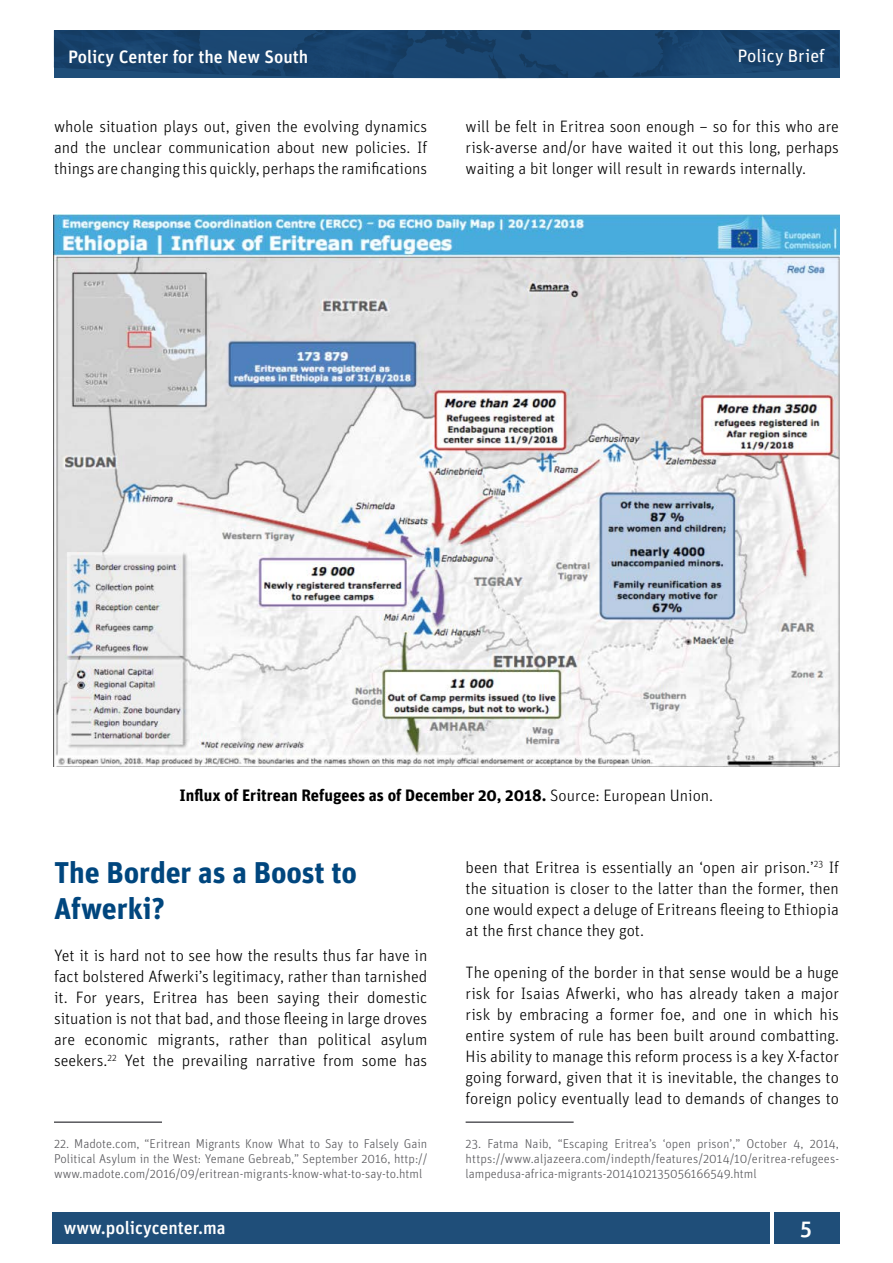
<style>
.page{position:relative;width:893px;height:1263px;background:#fff}
.page>*{position:absolute;margin:0;border:0;box-sizing:border-box;transform-origin:0 0}
.t1{font:700 30px/36px "Unit Pro";letter-spacing:-.005em;color:#00467e}
.t2{font:500 22.5px "Unit Pro";color:#fff}
.t3{font:500 18px "Unit Pro";color:#fff}
.t4{font:18px "Unit Pro";color:#fff}
.t5{font:300 16.5px/21px "Unit Pro";color:#000;text-align:justify}
.t6{font:700 16.5px "Unit Pro";color:#000}
.t7{font:300 12.75px/15.3px "Unit Pro";color:#58585c;text-align:justify}
.s1{font-weight:300}
</style>
<div class="page">
<div style="left:52px;top:1212px;width:718px;height:31px;background:#1f4e79"></div>
<div style="left:774px;top:1212px;width:65px;height:31px;background:#1f4e79"></div>
<img style="left:54px;top:30px;width:785px;height:49px">
<img style="left:54px;top:215px;width:785px;height:552px">
<hr style="left:54px;top:1121px;width:108px;height:2px;background:#58585c">
<hr style="left:466px;top:1121px;width:108px;height:2px;background:#58585c">
<p class="t3" style="left:68px;top:45px;width:242px">Policy Center for the New South</p>
<p class="t4" style="left:737px;top:44px;width:89px">Policy Brief</p>
<p class="t5" style="left:54px;top:116px;width:375px">whole situation plays out, given the evolving dynamics and the unclear communication about new policies. If things are changing this quickly, perhaps the ramifications</p>
<p class="t5" style="left:466px;top:116px;width:375px">will be felt in Eritrea soon enough – so for this who are risk-averse and/or have waited it out this long, perhaps waiting a bit longer will result in rewards internally.</p>
<p class="t6" style="left:180px;top:784px;width:535px">Influx of Eritrean Refugees as of December 20, 2018. <span class="s1">Source: European Union.</span></p>
<h1 class="t1" style="left:54px;top:854px;width:305px">The Border as a Boost to<br>Afwerki?</h1>
<p class="t5" style="left:54px;top:945px;width:375px">Yet it is hard not to see how the results thus far have in fact bolstered Afwerki’s legitimacy, rather than tarnished it. For years, Eritrea has been saying their domestic situation is not that bad, and those fleeing in large droves are economic migrants, rather than political asylum seekers.<sup>22</sup> Yet the prevailing narrative from some has</p>
<p class="t7" style="left:54px;top:1136px;width:375px">22. Madote.com, “Eritrean Migrants Know What to Say to Falsely Gain Political Asylum in the West: Yemane Gebreab,” September 2016, http:// www.madote.com/2016/09/eritrean-migrants-know-what-to-say-to.html</p>
<p class="t5" style="left:466px;top:857px;width:375px">been that Eritrea is essentially an ‘open air prison.’<sup>23</sup> If the situation is closer to the latter than the former, then one would expect a deluge of Eritreans fleeing to Ethiopia at the first chance they got.</p>
<p class="t5" style="left:466px;top:962px;width:375px">The opening of the border in that sense would be a huge risk for Isaias Afwerki, who has already taken a major risk by embracing a former foe, and one in which his entire system of rule has been built around combatting.<br>His ability to manage this reform process is a key X-factor going forward, given that it is inevitable, the changes to foreign policy eventually lead to demands of changes to</p>
<p class="t7" style="left:466px;top:1136px;width:375px">23. Fatma Naib, “Escaping Eritrea’s ‘open prison’,” October 4, 2014, https://www.aljazeera.com/indepth/features/2014/10/eritrea-refugees&shy;lampedusa-africa-migrants-2014102135056166549.html</p>
<p class="t3" style="left:64px;top:1216px;width:164px">www.policycenter.ma</p>
<h2 class="t2" style="left:800px;top:1213px;width:13px">5</h2>
</div>
